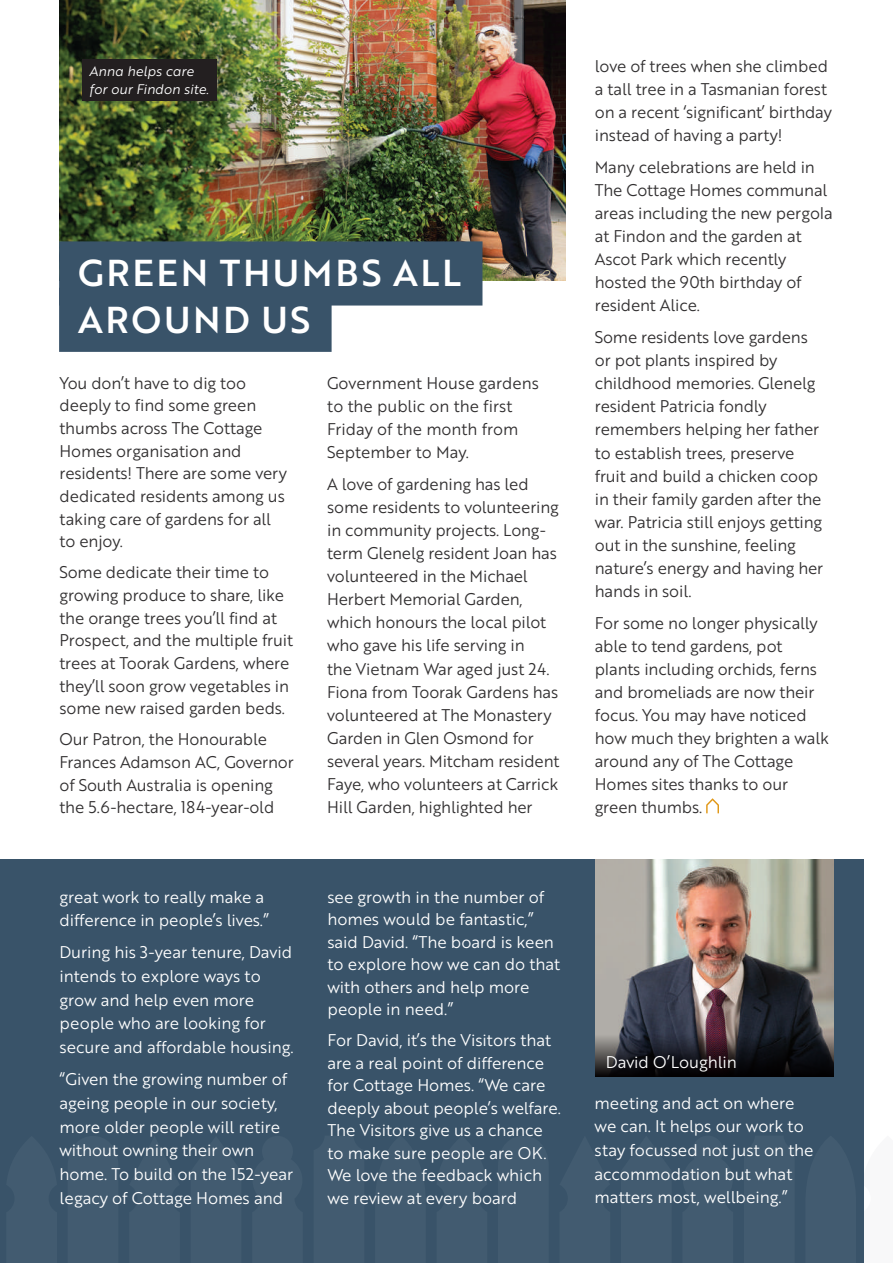
<style>
.page{position:relative;width:893px;height:1263px;background:#fff}
.page>*{position:absolute;margin:0;border:0;box-sizing:border-box;transform-origin:0 0}
.t1{font:500 36.45px/46.3px "Brother 1816";letter-spacing:.07em;color:#fff}
.t2{font:16.5px/23.1px "Brother 1816";letter-spacing:-.01em;color:#312f30}
.t3{font:16.5px/23.7px "Brother 1816";letter-spacing:-.005em;color:#fff}
.t4{font:italic 13.5px/18px "Brother 1816";color:#fff}
</style>
<div class="page">
<svg style="left:863px;top:1135px;width:1px;height:128px"></svg>
<div style="left:0;top:859px;width:863px;height:404px;background:#395369"></div>
<img style="left:595px;top:859px;width:238px;height:175px">
<svg style="left:595px;top:1034px;width:238px;height:43px"></svg>
<img style="left:59px;top:0;width:506px;height:280px">
<svg style="left:706px;top:798px;width:13px;height:15px"></svg>
<div style="left:59px;top:241px;width:423px;height:65px;background:#395369"></div>
<div style="left:59px;top:288px;width:273px;height:64px;background:#395369"></div>
<div style="left:83px;top:60px;width:134px;height:41px;background:#231f20"></div>
<p class="t4" style="left:89px;top:61px;width:121px">Anna helps care for our Findon site.</p>
<h1 class="t1" style="left:78px;top:249px;width:384px">GREEN THUMBS ALL<br>AROUND US</h1>
<p class="t2" style="left:60px;top:371px;width:229px;line-height:22.6px">You don’t have to dig too deeply to find some green thumbs across The Cottage<br>Homes organisation and residents! There are some very dedicated residents among us taking care of gardens for all to enjoy.</p>
<p class="t2" style="left:60px;top:560px;width:235px;line-height:22.6px">Some dedicate their time to growing produce to share, like the orange trees you’ll find at<br>Prospect, and the multiple fruit trees at Toorak Gardens, where they’ll soon grow vegetables in some new raised garden beds.</p>
<p class="t2" style="left:60px;top:727px;width:236px;line-height:22.6px">Our Patron, the Honourable<br>Frances Adamson AC, Governor of South Australia is opening the 5.6-hectare, 184-year-old</p>
<p class="t3" style="left:60px;top:884px;width:211px">great work to really make a difference in people’s lives.”</p>
<p class="t3" style="left:60px;top:940px;width:235px">During his 3-year tenure, David intends to explore ways to grow and help even more people who are looking for secure and affordable housing.</p>
<p class="t3" style="left:60px;top:1067px;width:235px">“Given the growing number of ageing people in our society, more older people will retire without owning their own home. To build on the 152-year legacy of Cottage Homes and</p>
<p class="t2" style="left:327px;top:370px;width:213px">Government House gardens to the public on the first<br>Friday of the month from<br>September to May.</p>
<p class="t2" style="left:327px;top:471px;width:234px">A love of gardening has led some residents to volunteering in community projects. Long&shy;term Glenelg resident Joan has volunteered in the Michael<br>Herbert Memorial Garden, which honours the local pilot who gave his life serving in<br>the Vietnam War aged just 24.<br>Fiona from Toorak Gardens has volunteered at The Monastery<br>Garden in Glen Osmond for several years. Mitcham resident<br>Faye, who volunteers at Carrick<br>Hill Garden, highlighted her</p>
<p class="t3" style="left:327px;top:885px;width:234px;line-height:22.5px">see growth in the number of homes would be fantastic,” said David. “The board is keen to explore how we can do that with others and help more people in need.”</p>
<p class="t3" style="left:327px;top:1028px;width:235px;line-height:22.5px">For David, it’s the Visitors that are a real point of difference for Cottage Homes. “We care deeply about people’s welfare.<br>The Visitors give us a chance to make sure people are OK.<br>We love the feedback which we review at every board</p>
<p class="t2" style="left:595px;top:54px;width:239px">love of trees when she climbed a tall tree in a Tasmanian forest on a recent ‘significant’ birthday instead of having a party!</p>
<p class="t2" style="left:595px;top:155px;width:239px">Many celebrations are held in<br>The Cottage Homes communal areas including the new pergola at Findon and the garden at<br>Ascot Park which recently hosted the 90th birthday of resident Alice.</p>
<p class="t2" style="left:595px;top:325px;width:230px">Some residents love gardens or pot plants inspired by childhood memories. Glenelg resident Patricia fondly remembers helping her father to establish trees, preserve fruit and build a chicken coop in their family garden after the war. Patricia still enjoys getting out in the sunshine, feeling nature’s energy and having her hands in soil.</p>
<p class="t2" style="left:595px;top:610px;width:236px">For some no longer physically able to tend gardens, pot plants including orchids, ferns and bromeliads are now their focus. You may have noticed how much they brighten a walk around any of The Cottage<br>Homes sites thanks to our green thumbs.</p>
<p class="t3" style="left:606px;top:1050px;width:133px">David O’Loughlin</p>
<p class="t3" style="left:595px;top:1090px;width:220px">meeting and act on where we can. It helps our work to stay focussed not just on the accommodation but what matters most, wellbeing.”</p>
</div>
